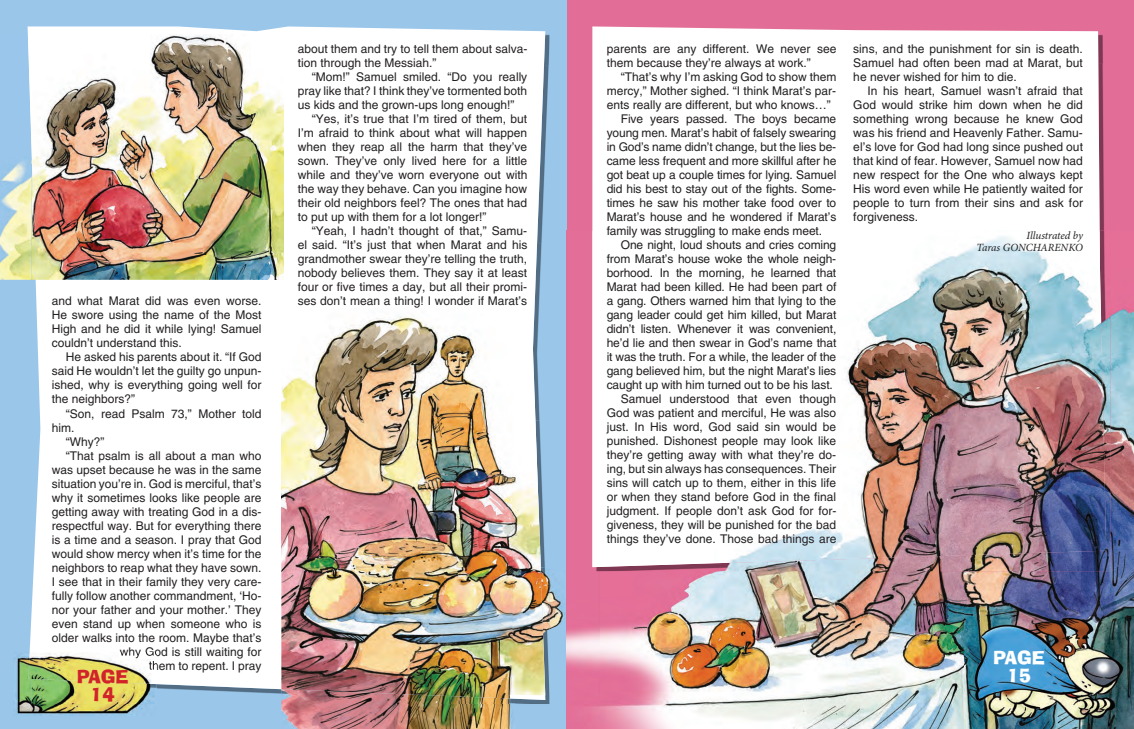
<style>
.page{position:relative;width:1134px;height:729px;background:#fff}
.page>*{position:absolute;margin:0;border:0;box-sizing:border-box;transform-origin:0 0}
.t1{font:18px/18px "PM Ad Lib";color:#d1232a;text-align:center}
.t2{font:18px/18px "PM Ad Lib";color:#fff;text-align:center}
.t3{font:500 12px/14px "PM Letterica";color:#231f20;text-align:justify}
.t4{font:italic 11px/12px "Minion Pro";letter-spacing:-.01em;color:#231f20;text-align:right}
</style>
<div class="page">
<div style="left:0;top:0;width:567px;height:729px;background:#9ac6ea"></div>
<img style="left:545px;top:31px;width:4px;height:35px">
<img style="left:545px;top:66px;width:4px;height:87px">
<div style="left:28px;top:26px;width:517px;height:668px;background:#fff"></div>
<img style="left:281px;top:568px;width:286px;height:161px">
<img style="left:545px;top:568px;width:4px;height:100px">
<img style="left:281px;top:698px;width:168px;height:6px">
<img style="left:449px;top:695px;width:96px;height:9px">
<img style="left:281px;top:309px;width:231px;height:389px">
<img style="left:512px;top:309px;width:33px;height:386px">
<img style="left:0;top:34px;width:28px;height:246px">
<img style="left:28px;top:34px;width:255px;height:246px">
<img style="left:16px;top:655px;width:126px;height:61px">
<img style="left:32px;top:684px;width:125px;height:20px">
<img style="left:28px;top:652px;width:129px;height:32px">
<img style="left:120px;top:652px;width:37px;height:6px">
<svg style="left:149px;top:661px;width:8px;height:11px"></svg>
<div style="left:567px;top:0;width:567px;height:729px;background:#e26e97"></div>
<hr style="left:567px;top:0;width:1px;height:729px;background:#9ac6ea">
<div style="left:592px;top:26px;width:512px;height:204px;background:#fff"></div>
<img style="left:567px;top:569px;width:1px;height:56px">
<img style="left:1109px;top:308px;width:25px;height:293px">
<img style="left:600px;top:571px;width:339px;height:158px">
<img style="left:939px;top:571px;width:170px;height:31px">
<img style="left:939px;top:602px;width:25px;height:127px">
<img style="left:1106px;top:308px;width:4px;height:93px">
<img style="left:1076px;top:401px;width:34px;height:170px">
<img style="left:596px;top:567px;width:171px;height:4px">
<img style="left:767px;top:567px;width:172px;height:4px">
<img style="left:939px;top:551px;width:137px;height:20px">
<img style="left:592px;top:230px;width:480px;height:337px">
<img style="left:1072px;top:230px;width:34px;height:321px">
<img style="left:964px;top:601px;width:170px;height:128px">
<p class="t3" style="left:52px;top:294px;width:211px">and what Marat did was even worse.<br>He swore using the name of the Most High and he did it while lying! Samuel couldn’t understand this.</p>
<p class="t3" style="left:52px;top:350px;width:211px;text-indent:14px">He asked his parents about it. “If God said He wouldn’t let the guilty go unpun&shy;ished, why is everything going well for the neighbors?”</p>
<p class="t3" style="left:66px;top:406px;width:197px">“Son, read Psalm 73,” Mother told</p>
<p class="t3" style="left:52px;top:420px;width:24px">him.</p>
<p class="t3" style="left:66px;top:434px;width:40px">“Why?”</p>
<p class="t3" style="left:66px;top:448px;width:197px">“That psalm is all about a man who</p>
<p class="t3" style="left:52px;top:462px;width:211px">was upset because he was in the same</p>
<p class="t3" style="left:52px;top:476px;width:211px">situation you’re in. God is merciful, that’s</p>
<p class="t3" style="left:52px;top:490px;width:211px">why it sometimes looks like peop le are</p>
<p class="t3" style="left:52px;top:504px;width:211px">getting away with treating God in a dis-</p>
<p class="t3" style="left:52px;top:518px;width:211px">respectful way. But for everything there</p>
<p class="t3" style="left:52px;top:532px;width:211px">is a time and a season. I pray that God</p>
<p class="t3" style="left:52px;top:546px;width:211px">would show mercy when it’s time for the</p>
<p class="t3" style="left:52px;top:560px;width:211px">neighbors to reap what they have sown.</p>
<p class="t3" style="left:52px;top:574px;width:211px">I see that in their family they very care-</p>
<p class="t3" style="left:52px;top:588px;width:211px">fully follow another commandment, ‘Ho-</p>
<p class="t3" style="left:52px;top:602px;width:211px">nor your father and your mother.’ They</p>
<p class="t3" style="left:52px;top:616px;width:211px">even stand up when someone who is</p>
<p class="t3" style="left:52px;top:630px;width:211px">older walks into the room. Maybe that’s</p>
<p class="t3" style="left:120px;top:644px;width:143px">why God is still waiting for</p>
<p class="t3" style="left:149px;top:658px;width:114px">them to repent. I pray</p>
<h1 class="t1" style="left:77px;top:666px;width:53px">PAGE<br>14</h1>
<p class="t3" style="left:298px;top:42px;width:231px">about them and try to tell them about salva&shy;tion through the Messiah.”</p>
<p class="t3" style="left:298px;top:70px;width:231px;text-indent:14px">“Mom!” Samuel smiled. “Do you really pray like that? I think they’ve tormented both us kids and the grown-ups long enough!”</p>
<p class="t3" style="left:298px;top:112px;width:231px;text-indent:14px">“Yes, it’s true that I’m tired of them, but I’m afraid to think about what will happen when they reap all the harm that they’ve sown. They’ve only lived here for a little while and they’ve worn everyone out with the way they behave. Can you imagine how their old neighbors feel? The ones that had to put up with them for a lot longer!”</p>
<p class="t3" style="left:298px;top:224px;width:231px;text-indent:14px">“Yeah, I hadn’t thought of that,” Samu&shy;el said. “It’s just that when Marat and his grandmother swear they’re telling the truth, nobody believes them. They say it at least four or five times a day, but all their promi&shy;ses don’t mean a thing! I wonder if Marat’s</p>
<p class="t3" style="left:607px;top:42px;width:231px">parents are any different. We never see them because they’re always at work.”</p>
<p class="t3" style="left:621px;top:70px;width:217px">“That’s why I’m asking God to show them</p>
<p class="t3" style="left:607px;top:84px;width:231px">mercy,” Mother sighed. “I think Marat’s par-</p>
<p class="t3" style="left:607px;top:98px;width:226px">ents really are different, but who knows…”</p>
<p class="t3" style="left:621px;top:112px;width:217px">Five years passed. The boys became</p>
<p class="t3" style="left:607px;top:126px;width:231px">young men. Marat’s habit of falsely swearing</p>
<p class="t3" style="left:607px;top:140px;width:231px">in God’s name didn’t change, but the lies be-</p>
<p class="t3" style="left:607px;top:154px;width:231px">came less frequent and more skillful after he</p>
<p class="t3" style="left:607px;top:168px;width:231px">got beat up a couple times for lying. Samuel</p>
<p class="t3" style="left:607px;top:182px;width:231px">did his best to stay out of the fights. Some-</p>
<p class="t3" style="left:607px;top:196px;width:231px">times he saw his mother take food over to</p>
<p class="t3" style="left:607px;top:210px;width:231px">Marat’s house and he wondered if Marat’s</p>
<p class="t3" style="left:607px;top:224px;width:217px">family was struggling to make ends meet.</p>
<p class="t3" style="left:621px;top:238px;width:217px">One night, loud shouts and cries coming</p>
<p class="t3" style="left:607px;top:252px;width:231px">from Marat’s house woke the whole neigh-</p>
<p class="t3" style="left:607px;top:266px;width:231px">borhood. In the morning, he learned that</p>
<p class="t3" style="left:607px;top:280px;width:231px">Marat had been killed. He had been part of</p>
<p class="t3" style="left:607px;top:294px;width:231px">a gang. Others warned him that lying to the</p>
<p class="t3" style="left:607px;top:308px;width:231px">gang leader could get him killed, but Marat</p>
<p class="t3" style="left:607px;top:322px;width:231px">didn’t listen. Whenever it was convenient,</p>
<p class="t3" style="left:607px;top:336px;width:231px">he’d lie and then swear in God’s name that</p>
<p class="t3" style="left:607px;top:350px;width:231px">it was the truth. For a while, the leader of the</p>
<p class="t3" style="left:607px;top:364px;width:231px">gang believed him, but the night Marat’s lies</p>
<p class="t3" style="left:607px;top:378px;width:228px">caught up with him turned out to be his last.</p>
<p class="t3" style="left:621px;top:392px;width:217px">Samuel understood that even though</p>
<p class="t3" style="left:607px;top:406px;width:231px">God was patient and merciful, He was also</p>
<p class="t3" style="left:607px;top:420px;width:231px">just. In His word, God said sin would be</p>
<p class="t3" style="left:607px;top:434px;width:231px">punished. Dishonest people may look like</p>
<p class="t3" style="left:607px;top:448px;width:231px">they’re getting away with what they’re do-</p>
<p class="t3" style="left:607px;top:462px;width:231px">ing, but sin always has consequences. Their</p>
<p class="t3" style="left:607px;top:476px;width:231px">sins will catch up to them, either in this life</p>
<p class="t3" style="left:607px;top:490px;width:231px">or when they stand before God in the final</p>
<p class="t3" style="left:607px;top:504px;width:231px">judgment. If people don’t ask God for for-</p>
<p class="t3" style="left:607px;top:518px;width:231px">giveness, they will be punished for the bad</p>
<p class="t3" style="left:607px;top:532px;width:231px">things they’ve done. Those bad things are</p>
<p class="t3" style="left:853px;top:42px;width:231px">sins, and the punishment for sin is death.<br>Samuel had often been mad at Marat, but he never wished for him to die.</p>
<p class="t3" style="left:853px;top:84px;width:231px;text-indent:14px">In his heart, Samuel wasn’t afraid that God would strike him down when he did something wrong because he knew God was his friend and Heavenly Father. Samu&shy;el’s love for God had long since pushed out that kind of fear. However, Samuel now had new respect for the One who always kept His word even while He patiently waited for people to turn from their sins and ask for forgiveness.</p>
<p class="t4" style="left:977px;top:229px;width:108px">Illustrated by<br>Taras GONCHARENKO</p>
<h1 class="t2" style="left:993px;top:647px;width:53px">PAGE<br>15</h1>
</div>
